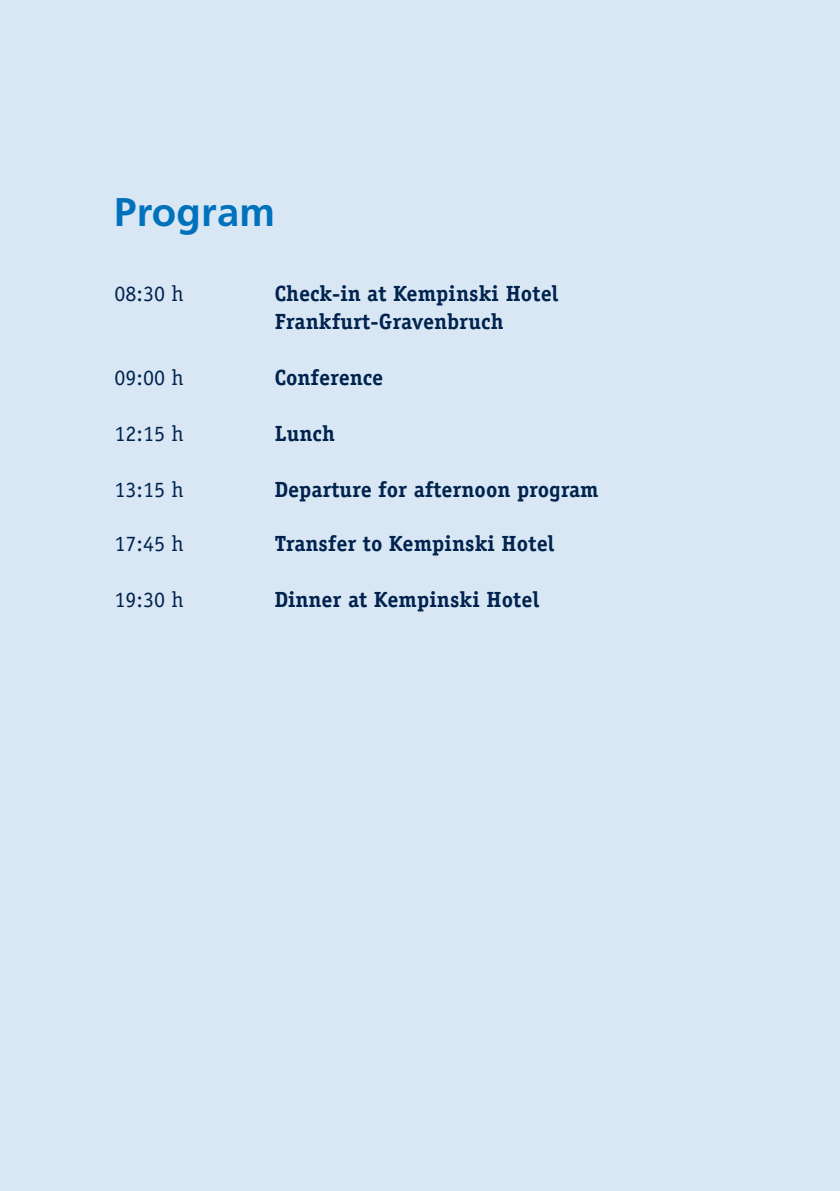
<style>
.page{position:relative;width:840px;height:1191px;background:#fff}
.page>*{position:absolute;margin:0;border:0;box-sizing:border-box;transform-origin:0 0}
.t1{font:700 40px "Frutiger";letter-spacing:.005em;color:#0072bc}
.t2{font:700 22px/28px "Officina Serif";color:#00234e}
.t3{font:22px "Officina Serif";color:#00234e}
</style>
<div class="page">
<div style="left:0;top:0;width:839px;height:1191px;background:#d9e7f5"></div>
<h1 class="t1" style="left:114px;top:188px;width:162px">Program</h1>
<p class="t3" style="left:114px;top:280px;width:71px">08:30 h</p>
<p class="t2" style="left:274px;top:279px;width:285px">Check-in at Kempinski Hotel<br>Frankfurt-Gravenbruch</p>
<p class="t3" style="left:114px;top:364px;width:71px">09:00 h</p>
<p class="t2" style="left:274px;top:363px;width:110px">Conference</p>
<p class="t3" style="left:114px;top:420px;width:71px">12:15 h</p>
<p class="t2" style="left:274px;top:419px;width:62px">Lunch</p>
<p class="t3" style="left:114px;top:476px;width:71px">13:15 h</p>
<p class="t2" style="left:274px;top:475px;width:325px">Departure for afternoon program</p>
<p class="t3" style="left:114px;top:530px;width:71px">17:45 h</p>
<p class="t2" style="left:274px;top:529px;width:281px">Transfer to Kempinski Hotel</p>
<p class="t3" style="left:114px;top:586px;width:71px">19:30 h</p>
<p class="t2" style="left:274px;top:585px;width:266px">Dinner at Kempinski Hotel</p>
</div>
